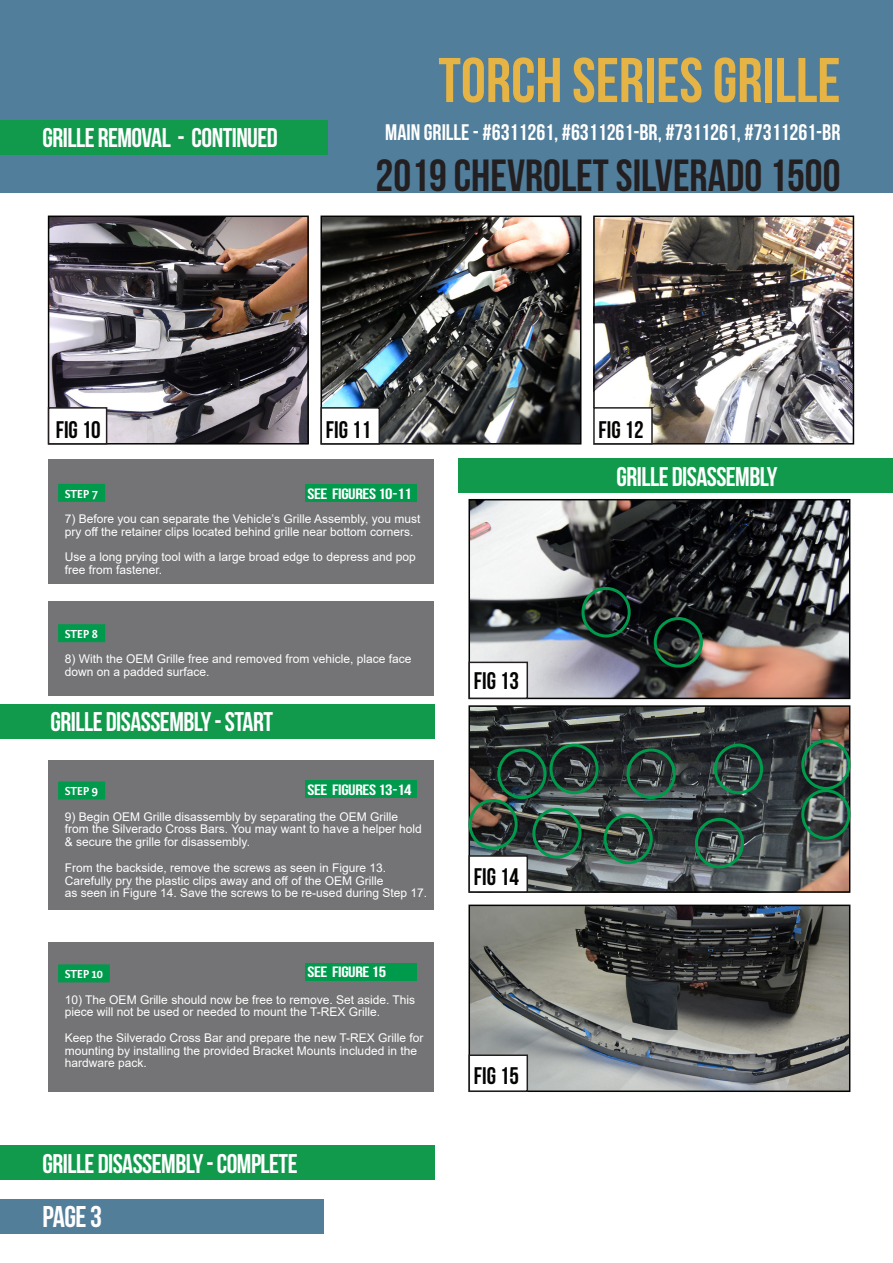
<style>
.page{position:relative;width:893px;height:1263px;background:#fff}
.page>*{position:absolute;margin:0;border:0;box-sizing:border-box;transform-origin:0 0}
.Normal_text{font:63px "Bebas Neue";color:#e6b345}
.Normal_text-2{font:45px "Bebas Neue";color:#231f20}
.Tech_data_title{font:30px "Bebas Neue";color:#fff}
.Tech_data_title-2{font:27px "Bebas Neue";letter-spacing:-.02em;color:#fff}
.Normal_text-3{font:24px "Bebas Neue";color:#040503}
.Normal_text-4{font:22.5px "Bebas Neue";color:#fff}
.Tech_data_title-3{font:15px "Bebas Neue";letter-spacing:-.02em;color:#fff;scale:1.25 1}
.Normal_text-5{font:12px/12.8px "Arial";color:#fff}
.Subtitle_normal{font:700 12px "Fontin Sans";letter-spacing:-.02em;color:#fff}
</style>
<div class="page">
<div style="left:0;top:0;width:893px;height:193px;background:#517e9b"></div>
<div style="left:0;top:1199px;width:323px;height:34px;background:#537e9a"></div>
<div style="left:458px;top:459px;width:435px;height:34px;background:#119a4b"></div>
<div style="left:0;top:704px;width:434px;height:34px;background:#119a4b"></div>
<div style="left:48px;top:459px;width:386px;height:124px;background:#747375"></div>
<div style="left:48px;top:601px;width:386px;height:95px;background:#747375"></div>
<div style="left:48px;top:760px;width:386px;height:149px;background:#747375"></div>
<div style="left:48px;top:942px;width:386px;height:150px;background:#747375"></div>
<div style="left:58px;top:484px;width:47px;height:18px;background:#009a4d"></div>
<div style="left:58px;top:624px;width:47px;height:18px;background:#009a4d"></div>
<div style="left:58px;top:781px;width:47px;height:18px;background:#009a4d"></div>
<div style="left:58px;top:964px;width:52px;height:18px;background:#009a4d"></div>
<img style="left:471px;top:502px;width:376px;height:194px">
<div style="left:468px;top:499px;width:382px;height:200px;border:2px solid #040503"></div>
<img style="left:471px;top:708px;width:376px;height:182px">
<div style="left:468px;top:705px;width:382px;height:188px;border:2px solid #040503"></div>
<img style="left:471px;top:907px;width:376px;height:182px">
<div style="left:468px;top:904px;width:382px;height:188px;border:2px solid #040503"></div>
<div style="left:469px;top:662px;width:58px;height:36px;background:#fff"></div>
<div style="left:468px;top:662px;width:60px;height:37px;border:2px solid #231f20"></div>
<div style="left:469px;top:856px;width:58px;height:36px;background:#fff"></div>
<div style="left:468px;top:855px;width:60px;height:38px;border:2px solid #231f20"></div>
<div style="left:469px;top:1055px;width:58px;height:36px;background:#fff"></div>
<div style="left:468px;top:1054px;width:60px;height:38px;border:2px solid #231f20"></div>
<div style="left:305px;top:484px;width:111px;height:18px;background:#009a4d"></div>
<div style="left:305px;top:780px;width:111px;height:18px;background:#009a4d"></div>
<div style="left:305px;top:963px;width:111px;height:17px;background:#009a4d"></div>
<div style="left:0;top:1146px;width:434px;height:34px;background:#119a4c"></div>
<img style="left:51px;top:219px;width:255px;height:222px">
<div style="left:48px;top:216px;width:261px;height:228px;border:2px solid #040503"></div>
<img style="left:323px;top:219px;width:255px;height:222px">
<div style="left:320px;top:216px;width:261px;height:228px;border:2px solid #040503"></div>
<img style="left:596px;top:219px;width:255px;height:222px">
<div style="left:593px;top:216px;width:261px;height:228px;border:2px solid #040503"></div>
<div style="left:49px;top:408px;width:58px;height:36px;background:#fff"></div>
<div style="left:48px;top:407px;width:59px;height:37px;border:2px solid #231f20"></div>
<div style="left:321px;top:408px;width:58px;height:36px;background:#fff"></div>
<div style="left:320px;top:407px;width:60px;height:37px;border:2px solid #231f20"></div>
<div style="left:594px;top:408px;width:58px;height:36px;background:#fff"></div>
<div style="left:593px;top:407px;width:60px;height:37px;border:2px solid #231f20"></div>
<div style="left:0;top:120px;width:327px;height:34px;background:#119a4c"></div>
<div style="left:581px;top:587px;width:50px;height:50px;border:3px solid #009a4d;border-radius:50%"></div>
<div style="left:654px;top:617px;width:49px;height:51px;border:3px solid #009a4d;border-radius:50%"></div>
<div style="left:801px;top:739px;width:49px;height:51px;border:3px solid #009a4d;border-radius:50%"></div>
<div style="left:801px;top:789px;width:49px;height:51px;border:3px solid #009a4d;border-radius:50%"></div>
<div style="left:695px;top:818px;width:49px;height:50px;border:3px solid #009a4d;border-radius:50%"></div>
<div style="left:604px;top:814px;width:49px;height:50px;border:3px solid #009a4d;border-radius:50%"></div>
<div style="left:532px;top:808px;width:49px;height:50px;border:3px solid #009a4d;border-radius:50%"></div>
<div style="left:468px;top:799px;width:50px;height:50px;border:3px solid #009a4d;border-radius:50%"></div>
<div style="left:497px;top:748px;width:49px;height:51px;border:3px solid #009a4d;border-radius:50%"></div>
<div style="left:549px;top:744px;width:50px;height:50px;border:3px solid #009a4d;border-radius:50%"></div>
<div style="left:627px;top:748px;width:49px;height:51px;border:3px solid #009a4d;border-radius:50%"></div>
<div style="left:714px;top:744px;width:49px;height:50px;border:3px solid #009a4d;border-radius:50%"></div>
<p class="Tech_data_title-2" style="left:43px;top:123px;width:237px">GRILLE REMOVAL - CONTINUED</p>
<p class="Normal_text" style="left:438px;top:46px;width:404px">TORCH SERIES GRILLE</p>
<p class="Normal_text-4" style="left:385px;top:120px;width:457px">MAIN GRILLE - #6311261, #6311261-BR, #7311261, #7311261-BR</p>
<p class="Normal_text-2" style="left:376px;top:151px;width:466px">2019 CHEVROLET SILVERADO 1500</p>
<p class="Normal_text-3" style="left:56px;top:416px;width:46px">FIG 10</p>
<p class="Normal_text-3" style="left:326px;top:416px;width:46px">FIG 11</p>
<p class="Normal_text-3" style="left:599px;top:416px;width:46px">FIG 12</p>
<p class="Tech_data_title-3" style="left:307px;top:485px;width:85px">SEE FIGURES 10-11</p>
<p class="Subtitle_normal" style="left:65px;top:487px;width:35px">STEP 7</p>
<p class="Normal_text-5" style="left:65px;top:512px;width:357px">7) Before you can separate the Vehicle’s Grille Assembly, you must pry off the retainer clips located behind grille near bottom corners.</p>
<p class="Normal_text-5" style="left:65px;top:551px;width:352px">Use a long prying tool with a large broad edge to depress and pop free from fastener.</p>
<p class="Subtitle_normal" style="left:65px;top:627px;width:35px">STEP 8</p>
<p class="Normal_text-5" style="left:65px;top:653px;width:348px">8) With the OEM Grille free and removed from vehicle, place face down on a padded surface.</p>
<p class="Tech_data_title-2" style="left:51px;top:707px;width:224px">GRILLE DISASSEMBLY - START</p>
<p class="Tech_data_title-3" style="left:307px;top:781px;width:85px">SEE FIGURES 13-14</p>
<p class="Subtitle_normal" style="left:65px;top:785px;width:35px">STEP 9</p>
<p class="Normal_text-5" style="left:65px;top:810px;width:335px">9) Begin OEM Grille disassembly by separating the OEM Grille</p>
<p class="Normal_text-5" style="left:65px;top:823px;width:358px">from the Silverado Cross Bars. You may want to have a helper hold &amp; secure the grille for disassembly.</p>
<p class="Normal_text-5" style="left:65px;top:861px;width:323px">From the backside, remove the screws as seen in Figure 13.</p>
<p class="Normal_text-5" style="left:65px;top:874px;width:364px">Carefully pry the plastic clips away and off of the OEM Grille<br>as seen in Figure 14. Save the screws to be re-used during Step 17.</p>
<p class="Tech_data_title-3" style="left:307px;top:964px;width:64px">SEE FIGURE 15</p>
<p class="Subtitle_normal" style="left:65px;top:967px;width:39px">STEP 10</p>
<p class="Normal_text-5" style="left:65px;top:993px;width:352px">10) The OEM Grille should now be free to remove. Set aside. This piece will not be used or needed to mount the T-REX Grille.</p>
<p class="Normal_text-5" style="left:65px;top:1031px;width:360px">Keep the Silverado Cross Bar and prepare the new T-REX Grille for mounting by installing the provided Bracket Mounts included in the hardware pack.</p>
<p class="Tech_data_title-2" style="left:43px;top:1149px;width:257px">GRILLE DISASSEMBLY - COMPLETE</p>
<p class="Tech_data_title" style="left:43px;top:1200px;width:61px">PAGE 3</p>
<p class="Normal_text-3" style="left:474px;top:667px;width:46px">FIG 13</p>
<p class="Normal_text-3" style="left:474px;top:863px;width:46px">FIG 14</p>
<p class="Normal_text-3" style="left:474px;top:1063px;width:46px">FIG 15</p>
<p class="Tech_data_title-2" style="left:617px;top:462px;width:162px">GRILLE DISASSEMBLY</p>
</div>
